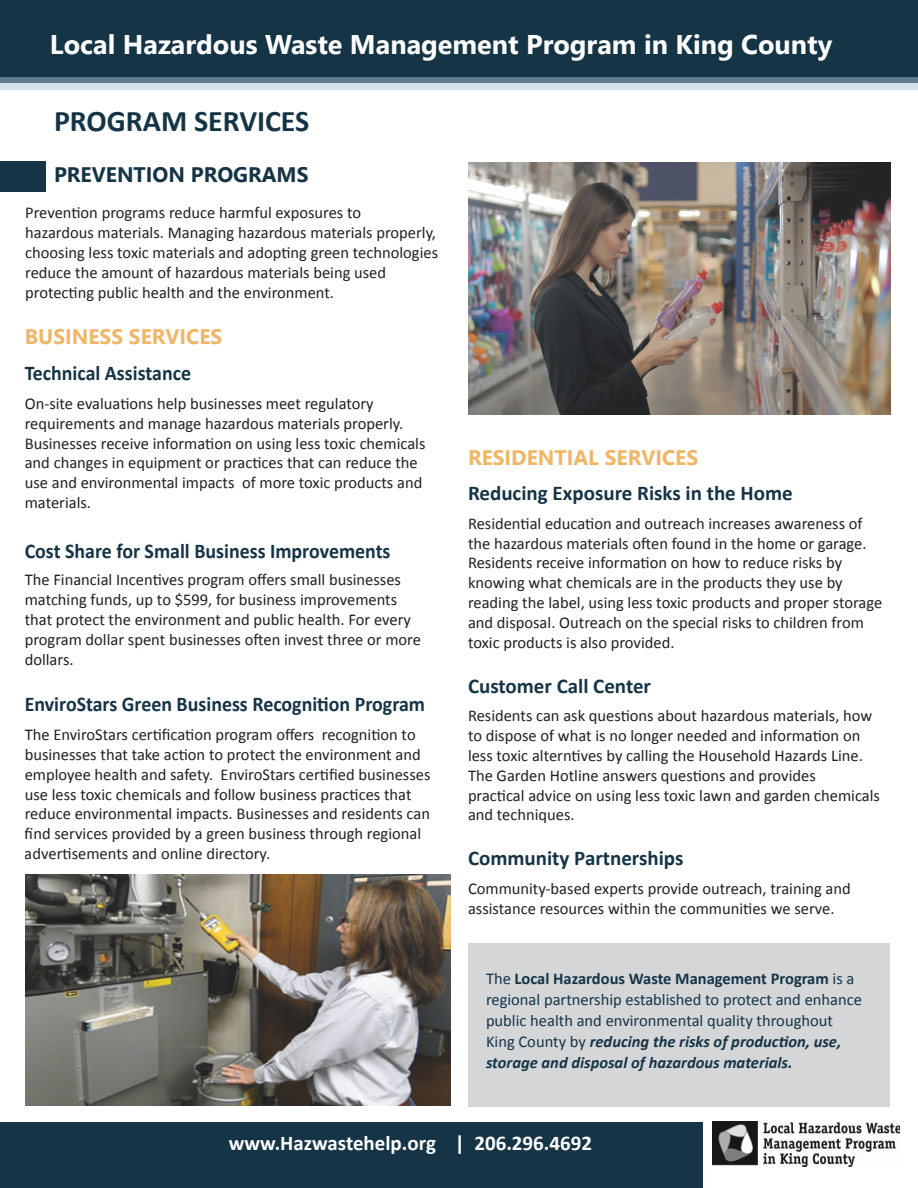
<style>
.page{position:relative;width:918px;height:1188px;background:#fff}
.page>*{position:absolute;margin:0;border:0;box-sizing:border-box;transform-origin:0 0}
.t1{font:700 30px "Calibri";color:#153446}
.t2{font:700 27px "Segoe UI";color:#fff}
.t3{font:700 21px "Calibri";color:#153446;scale:.95 1}
.t4{font:700 21px "Calibri";color:#153446}
.t5{font:700 21px "Calibri";color:#fff}
.t6{font:700 21px "Segoe UI";color:#f0b666}
.t7{font:700 21px "Segoe UI";color:#153446}
.t8{font:700 21px "Segoe UI";color:#efb667}
.t9{font:16.5px/19.8px "Calibri";color:#231f20}
.t10{font:16.5px/21px "Calibri";color:#153446}
.s1{font-weight:700}
.s2{font-weight:700;font-style:italic}
</style>
<div class="page">
<div style="left:468px;top:943px;width:422px;height:164px;background:#d5d6d8"></div>
<div style="left:0;top:1122px;width:702px;height:66px;background:#153446"></div>
<img style="left:712px;top:1121px;width:188px;height:45px">
<div style="left:0;top:161px;width:45px;height:31px;background:#153446"></div>
<img style="left:25px;top:875px;width:425px;height:230px">
<img style="left:468px;top:162px;width:423px;height:252px">
<div style="left:0;top:0;width:918px;height:82px;background:#153446"></div>
<svg style="left:0;top:77px;width:918px;height:13px;background:#9db1c2"></svg>
<p class="t2" style="left:50px;top:22px;width:784px">Local Hazardous Waste Management Program in King County</p>
<p class="t1" style="left:54px;top:99px;width:257px">PROGRAM SERVICES</p>
<p class="t7" style="left:54px;top:157px;width:256px">PREVENTION PROGRAMS</p>
<p class="t9" style="left:25px;top:202px;width:414px">Prevention programs reduce harmful exposures to<br>hazardous materials. Managing hazardous materials properly, choosing less toxic materials and adopting green technologies reduce the amount of hazardous materials being used</p>
<p class="t9" style="left:25px;top:282px;width:310px">protecting public health and the environment.</p>
<p class="t8" style="left:25px;top:319px;width:199px">BUSINESS SERVICES</p>
<p class="t3" style="left:25px;top:358px;width:177px">Technical Assistance</p>
<p class="t9" style="left:25px;top:393px;width:402px">On-site evaluations help businesses meet regulatory requirements and manage hazardous materials properly.<br>Businesses receive information on using less toxic chemicals and changes in equipment or practices that can reduce the use and environmental impacts of more toxic products and materials.</p>
<p class="t3" style="left:25px;top:537px;width:387px">Cost Share for Small Business Improvements</p>
<p class="t9" style="left:25px;top:570px;width:398px">The Financial Incentives program offers small businesses matching funds, up to $599, for business improvements that protect the environment and public health. For every program dollar spent businesses often invest three or more dollars.</p>
<p class="t3" style="left:25px;top:690px;width:423px">EnviroStars Green Business Recognition Program</p>
<p class="t9" style="left:25px;top:724px;width:407px">The EnviroStars certification program offers recognition to businesses that take action to protect the environment and employee health and safety. EnviroStars certified businesses use less toxic chemicals and follow business practices that reduce environmental impacts. Businesses and residents can find services provided by a green business through regional advertisements and online directory.</p>
<p class="t6" style="left:468px;top:441px;width:232px">RESIDENTIAL SERVICES</p>
<p class="t4" style="left:468px;top:478px;width:326px">Reducing Exposure Risks in the Home</p>
<p class="t9" style="left:468px;top:513px;width:400px">Residential education and outreach increases awareness of the hazardous materials often found in the home or garage.<br>Residents receive information on how to reduce risks by</p>
<p class="t9" style="left:468px;top:572px;width:416px">knowing what chemicals are in the products they use by reading the label, using less toxic products and proper storage and disposal. Outreach on the special risks to children from toxic products is also provided.</p>
<p class="t4" style="left:468px;top:671px;width:185px">Customer Call Center</p>
<p class="t9" style="left:468px;top:706px;width:414px">Residents can ask questions about hazardous materials, how to dispose of what is no longer needed and information on less toxic alterntives by calling the Household Hazards Line.<br>The Garden Hotline answers questions and provides<br>practical advice on using less toxic lawn and garden chemicals and techniques.</p>
<p class="t4" style="left:468px;top:844px;width:217px">Community Partnerships</p>
<p class="t9" style="left:468px;top:878px;width:384px">Community-based experts provide outreach, training and</p>
<p class="t9" style="left:468px;top:898px;width:368px">assistance resources within the communities we serve.</p>
<p class="t10" style="left:486px;top:968px;width:377px">The <span class="s1">Local Hazardous Waste Management Program</span> is a regional partnership established to protect and enhance public health and environmental quality throughout King County by <span class="s2">reducing the risks of production, use, storage and disposal of hazardous materials.</span></p>
<p class="t5" style="left:229px;top:1128px;width:365px">www.Hazwastehelp.org | 206.296.4692</p>
</div>
